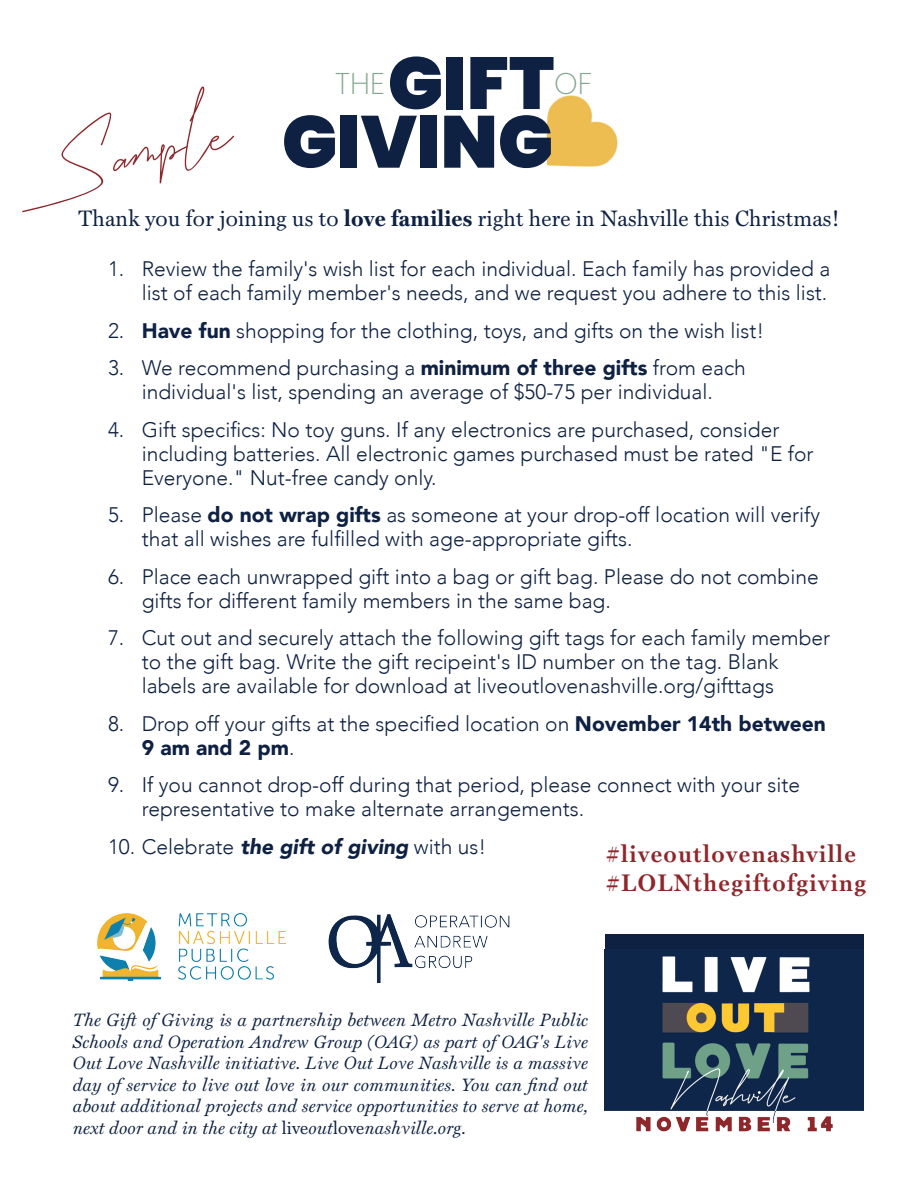
<style>
.page{position:relative;width:918px;height:1188px;background:#fff}
.page>*{position:absolute;margin:0;border:0;box-sizing:border-box;transform-origin:0 0}
.t1{font:90px "Eastlibertysignature";color:#8e272b}
.t2{font:900 73.5px "Poppins";color:#0e2142}
.t3{font:200 30px "Poppins";color:#80a78f}
.t4{font:700 24px/28.8px "HK Serif";letter-spacing:.06em;color:#8e272b}
.t5{font:22.5px "HK Serif";letter-spacing:.01em;color:#0e2142}
.t6{font:300 21px/24px "Avenir";color:#0e2142}
.t7{font:italic 18px/21.6px "HK Serif";letter-spacing:.01em;color:#0e2142;text-align:justify}
.s1{font-weight:900}
.s2{font-weight:900;font-style:italic}
.s3{font-style:italic}
.s4{font-style:normal}
</style>
<div class="page">
<div style="left:605px;top:935px;width:259px;height:167px;background:#0e2142"></div>
<img style="left:605px;top:956px;width:259px;height:176px">
<img style="left:546px;top:95px;width:72px;height:72px">
<img style="left:97px;top:913px;width:189px;height:68px">
<img style="left:328px;top:914px;width:182px;height:68px">
<h2 class="t2" style="left:388px;top:41px;width:168px">GIFT</h2>
<h3 class="t3" style="left:554px;top:66px;width:40px">OF</h3>
<h3 class="t3" style="left:335px;top:66px;width:51px">THE</h3>
<h1 class="t1" style="left:47px;top:110px;width:177px;rotate:-13deg">Sample</h1>
<h2 class="t2" style="left:282px;top:99px;width:273px">GIVING</h2>
<p class="t5" style="left:78px;top:203px;width:763px">Thank you for joining us to <span class="s1">love families</span> right here in Nashville this Christmas!</p>
<p class="t6" style="left:108px;top:257px;width:724px;text-align:right">1. Review the family's wish list for each individual. Each family has provided a list of each family member's needs, and we request you adhere to this list.</p>
<p class="t6" style="left:108px;top:318px;width:658px">2. <span class="s1">Have fun</span> shopping for the clothing, toys, and gifts on the wish list!</p>
<p class="t6" style="left:108px;top:356px;width:639px;text-align:center">3. We recommend purchasing a <span class="s1">minimum of three gifts</span> from each individual's list, spending an average of $50-75 per individual.</p>
<p class="t6" style="left:142px;top:417px;width:673px;text-indent:-34px">4. Gift specifics: No toy guns. If any electronics are purchased, consider including batteries. All electronic games purchased must be rated "E for<br>Everyone." Nut-free candy only.</p>
<p class="t6" style="left:142px;top:503px;width:680px;text-indent:-34px">5. Please <span class="s1">do not wrap gifts</span> as someone at your drop-off location will verify that all wishes are fulfilled with age-appropriate gifts.</p>
<p class="t6" style="left:142px;top:564px;width:679px;text-indent:-34px">6. Place each unwrapped gift into a bag or gift bag. Please do not combine gifts for different family members in the same bag.</p>
<p class="t6" style="left:142px;top:626px;width:690px;text-indent:-34px">7. Cut out and securely attach the following gift tags for each family member to the gift bag. Write the gift recipeint's ID number on the tag. Blank labels are available for download at liveoutlovenashville.org/gifttags</p>
<p class="t6" style="left:142px;top:711px;width:686px;text-indent:-34px">8. Drop off your gifts at the specified location on <span class="s1">November 14th between<br>9 am and 2 pm</span>.</p>
<p class="t6" style="left:142px;top:773px;width:660px;text-indent:-34px">9. If you cannot drop-off during that period, please connect with your site representative to make alternate arrangements.</p>
<p class="t6" style="left:108px;top:834px;width:380px">10. Celebrate <span class="s2">the gift of giving</span> with us!</p>
<p class="t4" style="left:605px;top:838px;width:263px"><span class="s3">#</span>liveoutlovenashville <span class="s3">#</span>LOLNthegiftofgiving</p>
<p class="t7" style="left:73px;top:1008px;width:517px">The Gift of Giving is a partnership between Metro Nashville Public Schools and Operation Andrew Group (OAG) as part of OAG's Live Out Love Nashville initiative. Live Out Love Nashville is a massive day of service to live out love in our communities. You can find out about additional projects and service opportunities to serve at home, next door and in the city at <span class="s4">live</span>out<span class="s4">love</span>nashville.org.</p>
</div>
